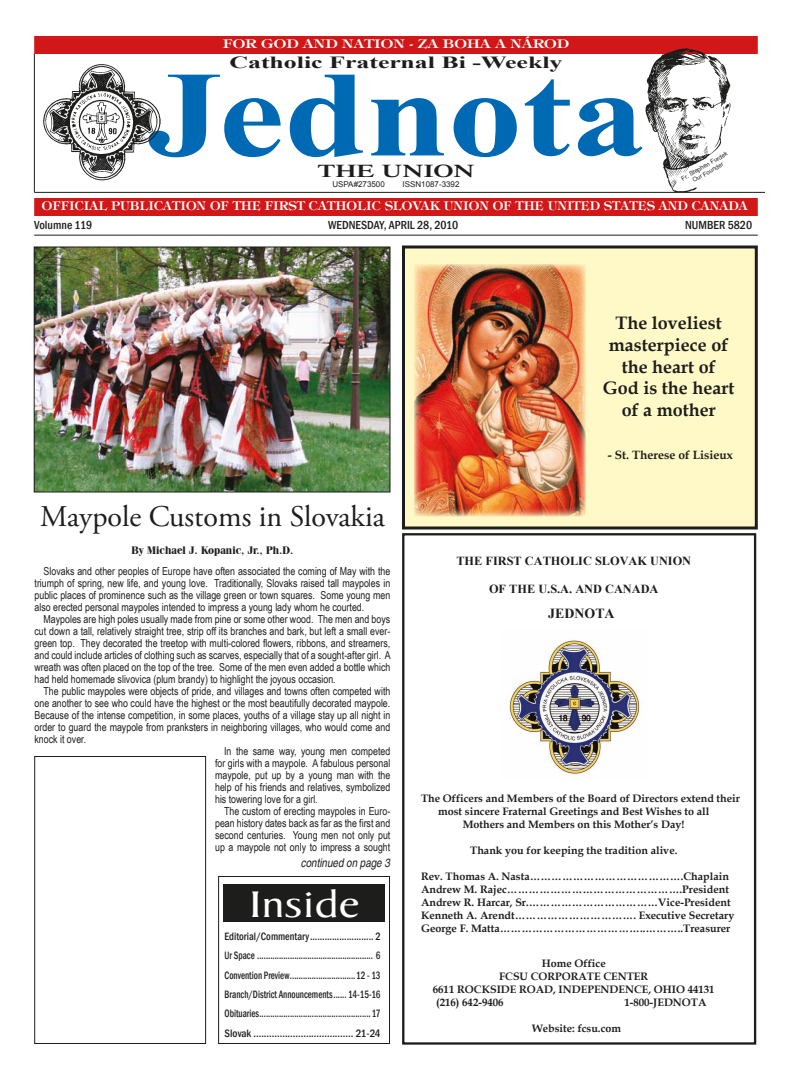
<style>
.page{position:relative;width:792px;height:1080px;background:#fff}
.page>*{position:absolute;margin:0;border:0;box-sizing:border-box;transform-origin:0 0}
.t1{font:700 122px "Times New Roman";color:#0069b4;scale:1.21 1}
.t2{font:40px "Baker Signet";color:#fff;scale:1.23 1}
.News_From_Slovkia_HD{font:30px "Adobe Garamond Pro";color:#1d1d1b}
.Heading_1{font:700 18px/21.6px "Book Antiqua";color:#1d1d1b;text-align:center}
.t3{font:600 18px "Times";color:#1d1d1b;scale:1.5 1}
.t4{font:700 17px "Times New Roman";color:#1d1d1b;scale:1.52 1}
.t5{font:700 13.9px "Times New Roman";color:#1d1d1b}
.t6{font:700 12.3px "Times New Roman";color:#1d1d1b}
.t7{font:600 12px "Tiffany";color:#fff;scale:1.05 1}
.t8{font:500 condensed 12px "Franklin Gothic";color:#1d1d1b}
.t9{font:600 12px "Tiffany";color:#fff;scale:1.25 1}
.Heading_1-2{font:700 12px "Book Antiqua";color:#1d1d1b}
.FENICE_HD_LINE_26pt{font:italic condensed 12px "Helvetica";color:#1d1d1b}
.BODY_COPY{font:11px/12px "Arial Narrow";color:#1d1d1b;text-align:justify}
.t10{font:500 condensed 11px "Franklin Gothic";color:#1d1d1b;scale:.83 1}
.t11{font:500 condensed 11px "Franklin Gothic";color:#1d1d1b}
.t12{font:500 condensed 11px "Franklin Gothic";color:#1d1d1b;scale:.93 1}
.BY_LINE{font:700 11px "Fenice IT Cby BT";color:#1d1d1b}
.t13{font:700 10.8px/13px "Book Antiqua";color:#1d1d1b}
.t14{font:8px "Arial";color:#1d1d1b}
.t15{font:6px "Trans Slavic Sans";color:#1d1d1b}
</style>
<div class="page">
<div style="left:404px;top:247px;width:352px;height:281px;background:#fff9c7"></div>
<div style="left:402px;top:246px;width:356px;height:284px;border:3px solid #1d1d1b"></div>
<div style="left:34px;top:36px;width:724px;height:18px;background:#d11718"></div>
<div style="left:34px;top:198px;width:724px;height:18px;background:#d11718"></div>
<hr style="left:34px;top:235px;width:724px;height:1px;background:#1d1d1b">
<div style="left:218px;top:876px;width:172px;height:168px;border:1px solid #1d1d1b"></div>
<div style="left:224px;top:884px;width:161px;height:37px;background:#1d1d1b"></div>
<img style="left:43px;top:64px;width:118px;height:117px">
<img style="left:609px;top:48px;width:125px;height:144px">
<hr style="left:34px;top:192px;width:731px;height:1px;background:#1d1d1b">
<hr style="left:34px;top:54px;width:1px;height:138px;background:#1d1d1b">
<div style="left:34px;top:756px;width:172px;height:288px;border:1px solid #1d1d1b"></div>
<div style="left:402px;top:533px;width:354px;height:512px;border:2px solid #1d1d1b"></div>
<img style="left:509px;top:640px;width:132px;height:135px">
<hr style="left:415px;top:264px;width:171px;height:1px;background:#fcfbec">
<img style="left:415px;top:265px;width:171px;height:251px">
<img style="left:36px;top:249px;width:352px;height:241px">
<div style="left:34px;top:247px;width:356px;height:245px;border:1px solid #1d1d1b"></div>
<p class="t9" style="left:223px;top:37px;width:278px">FOR GOD AND NATION - ZA BOHA A NÁROD</p>
<p class="t4" style="left:229px;top:51px;width:221px">Catholic Fraternal Bi -Weekly</p>
<p class="t1" style="left:147px;top:30px;width:413px">Jednota</p>
<p class="t3" style="left:318px;top:160px;width:106px">THE UNION</p>
<p class="t14" style="left:332px;top:179px;width:54px">USPA#273500</p>
<p class="t14" style="left:403px;top:179px;width:58px">ISSN1087-3392</p>
<p class="t15" style="left:680px;top:176px;width:54px;rotate:-30deg">Fr. Stephen Furdek</p>
<p class="t15" style="left:691px;top:178px;width:36px;rotate:-30deg">Our Founder</p>
<p class="t7" style="left:42px;top:198px;width:674px">OFFICIAL PUBLICATION OF THE FIRST CATHOLIC SLOVAK UNION OF THE UNITED STATES AND CANADA</p>
<p class="t8" style="left:34px;top:218px;width:59px">Volumne 119</p>
<p class="t8" style="left:328px;top:218px;width:131px">WEDNESDAY, APRIL 28, 2010</p>
<p class="t8" style="left:685px;top:218px;width:69px">NUMBER 5820</p>
<p class="News_From_Slovkia_HD" style="left:40px;top:498px;width:346px">Maypole Customs in Slovakia</p>
<p class="BY_LINE" style="left:132px;top:544px;width:163px">By Michael J. Kopanic, Jr., Ph.D.</p>
<p class="BODY_COPY" style="left:35px;top:565px;width:357px;text-indent:9px">Slovaks and other peoples of Europe have often associated the coming of May with the triumph of spring, new life, and young love. Traditionally, Slovaks raised tall maypoles in public places of prominence such as the village green or town squares. Some young men also erected personal maypoles intended to impress a young lady whom he courted.</p>
<p class="BODY_COPY" style="left:35px;top:613px;width:358px;text-indent:9px">Maypoles are high poles usually made from pine or some other wood. The men and boys cut down a tall, relatively straight tree, strip off its branches and bark, but left a small ever&shy;green top. They decorated the treetop with multi-colored flowers, ribbons, and streamers, and could include articles of clothing such as scarves, especially that of a sought-after girl. A wreath was often placed on the top of the tree. Some of the men even added a bottle which had held homemade slivovica (plum brandy) to highlight the joyous occasion.</p>
<p class="BODY_COPY" style="left:35px;top:685px;width:357px;text-indent:9px">The public maypoles were objects of pride, and villages and towns often competed with one another to see who could have the highest or the most beautifully decorated maypole.<br>Because of the intense competition, in some places, youths of a village stay up all night in order to guard the maypole from pranksters in neighboring villages, who would come and knock it over.</p>
<p class="BODY_COPY" style="left:215px;top:745px;width:177px;text-indent:9px">In the same way, young men competed for girls with a maypole. A fabulous personal maypole, put up by a young man with the help of his friends and relatives, symbolized his towering love for a girl.</p>
<p class="BODY_COPY" style="left:215px;top:805px;width:177px;text-indent:9px">The custom of erecting maypoles in Euro&shy;pean history dates back as far as the first and second centuries. Young men not only put up a maypole not only to impress a sought</p>
<p class="FENICE_HD_LINE_26pt" style="left:301px;top:856px;width:91px">continued on page 3</p>
<p class="t2" style="left:249px;top:883px;width:91px">Inside</p>
<p class="t12" style="left:225px;top:929px;width:169px">Editorial/Commentary.......................... 2</p>
<p class="t10" style="left:225px;top:948px;width:189px">Ur Space ..................................................... 6</p>
<p class="t10" style="left:225px;top:968px;width:189px">Convention Preview..............................12 - 13</p>
<p class="t10" style="left:225px;top:987px;width:189px">Branch/District Announcements...... 14-15-16</p>
<p class="t10" style="left:225px;top:1007px;width:189px">Obituaries...................................................17</p>
<p class="t11" style="left:225px;top:1026px;width:158px">Slovak ...................................... 21-24</p>
<p class="Heading_1" style="left:609px;top:312px;width:121px">The loveliest masterpiece of the heart of</p>
<p class="Heading_1" style="left:603px;top:377px;width:133px">God is the heart of a mother</p>
<p class="Heading_1-2" style="left:608px;top:447px;width:126px">- St. Therese of Lisieux</p>
<p class="t6" style="left:456px;top:552px;width:236px">THE FIRST CATHOLIC SLOVAK UNION</p>
<p class="t6" style="left:489px;top:580px;width:171px">OF THE U.S.A. AND CANADA</p>
<p class="t5" style="left:548px;top:603px;width:68px">JEDNOTA</p>
<p class="t13" style="left:421px;top:792px;width:321px">The Officers and Members of the Board of Directors extend their</p>
<p class="t13" style="left:438px;top:805px;width:273px">most sincere Fraternal Greetings and Best Wishes to all</p>
<p class="t13" style="left:463px;top:818px;width:223px">Mothers and Members on this Mother’s Day!</p>
<p class="t13" style="left:470px;top:844px;width:209px">Thank you for keeping the tradition alive.</p>
<p class="t13" style="left:421px;top:870px;width:315px">Rev. Thomas A. Nasta…………………………………….Chaplain Andrew M. Rajec………………………………………….President Andrew R. Harcar, Sr.………………………………Vice-President Kenneth A. Arendt……………………………. Executive Secretary George F. Matta…………………………………..………..Treasurer</p>
<p class="t13" style="left:542px;top:957px;width:65px">Home Office</p>
<p class="t13" style="left:499px;top:970px;width:150px">FCSU CORPORATE CENTER</p>
<p class="t13" style="left:433px;top:983px;width:283px">6611 ROCKSIDE ROAD, INDEPENDENCE, OHIO 44131</p>
<p class="t13" style="left:436px;top:996px;width:69px">(216) 642-9406</p>
<p class="t13" style="left:624px;top:996px;width:84px">1-800-JEDNOTA</p>
<p class="t13" style="left:532px;top:1022px;width:90px">Website: fcsu.com</p>
</div>
